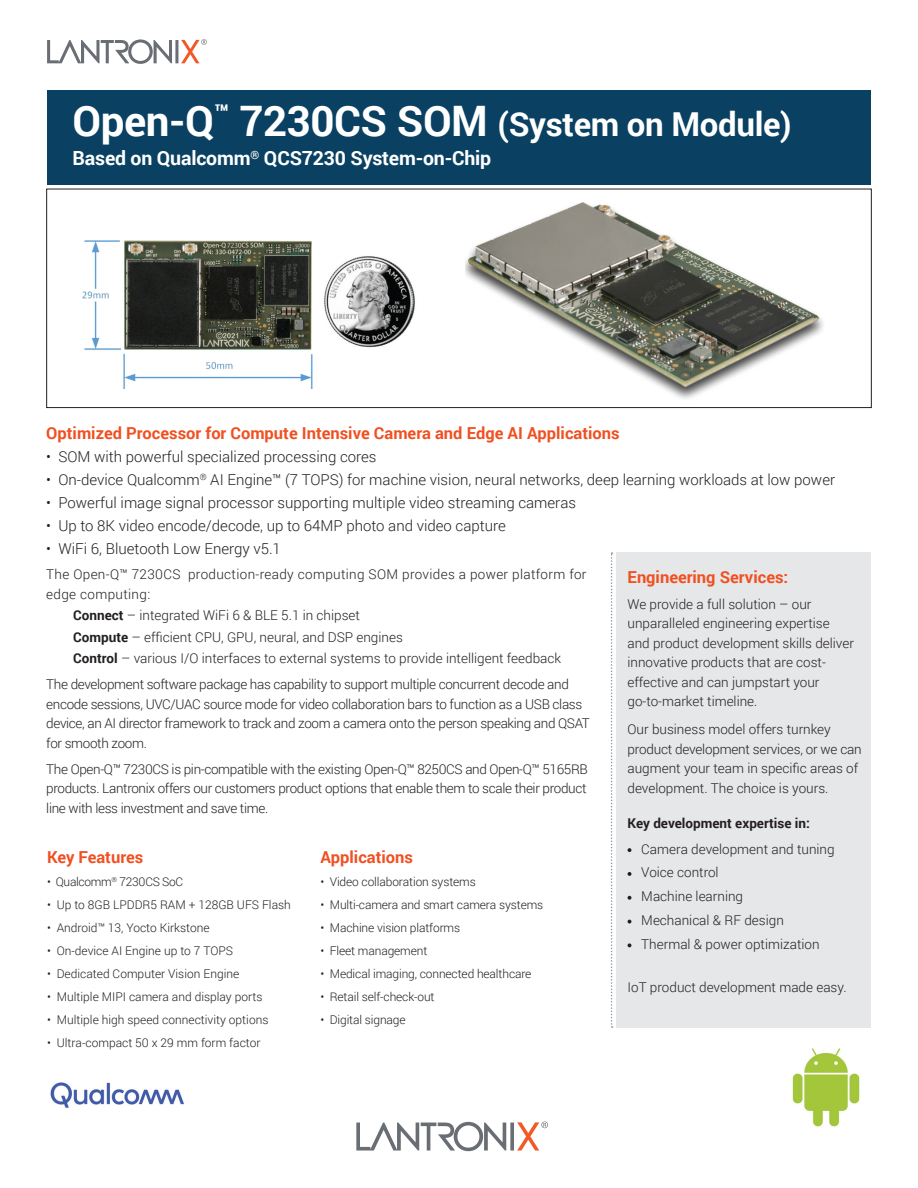
<style>
.page{position:relative;width:918px;height:1188px;background:#fff}
.page>*{position:absolute;margin:0;border:0;box-sizing:border-box;transform-origin:0 0}
._1__LAN_HL_17_a___8_28_19{font:700 33px "Roboto";letter-spacing:-.01em;color:#fff}
._1__LAN_HL_17_a___8_28_19-2{font:700 19.5px "Roboto";letter-spacing:-.01em;color:#fff}
.LAN_p1_Sub2_10_1__2_25_20{font:700 16.5px "Roboto";color:#f05022}
.LAN_p1_copy_8_14__2_25_20{font:300 15px "Roboto";color:#231f20}
.LAN_p1_copy_8_14__2_25_20-2{font:300 13.5px/19.5px "Roboto";color:#231f20}
.LAN_p1_copy_8_14__2_25_20-3{font:300 13.5px/19.5px "Roboto";letter-spacing:-.025em;color:#231f20}
.LAN_p1_copy_8_14__2_25_20-4{font:300 13.5px/19.5px "Roboto";letter-spacing:.025em;color:#231f20}
.LAN_p1_copy_8_14__2_25_20-5{font:700 13.5px "Roboto";color:#231f20}
.LAN_p1_copy_8_14__2_25_20-6{font:300 12px "Roboto";letter-spacing:-.01em;color:#231f20}
.s1{font-size:42px}
.s2{font-weight:700}
</style>
<div class="page">
<img style="left:792px;top:1049px;width:68px;height:78px">
<svg style="left:356px;top:1122px;width:192px;height:29px"></svg>
<div style="left:47px;top:90px;width:824px;height:94px;background:#0a4162"></div>
<div style="left:616px;top:553px;width:255px;height:475px;background:#e6e7e9"></div>
<svg style="left:611px;top:552px;width:2px;height:476px"></svg>
<svg style="left:628px;top:848px;width:3px;height:4px"></svg>
<svg style="left:628px;top:872px;width:3px;height:4px"></svg>
<svg style="left:628px;top:896px;width:3px;height:4px"></svg>
<svg style="left:628px;top:920px;width:3px;height:4px"></svg>
<svg style="left:628px;top:943px;width:3px;height:4px"></svg>
<img style="left:50px;top:1082px;width:134px;height:26px">
<div style="left:46px;top:189px;width:826px;height:219px;border:1px solid #231f20"></div>
<svg style="left:47px;top:39px;width:160px;height:25px"></svg>
<img style="left:82px;top:241px;width:333px;height:147px">
<img style="left:465px;top:202px;width:359px;height:197px">
<p class="_1__LAN_HL_17_a___8_28_19" style="left:73px;top:101px;width:721px"><span class="s1">Open-Q</span><sup>™</sup> <span class="s1">7230CS SOM</span> (System on Module)</p>
<p class="_1__LAN_HL_17_a___8_28_19-2" style="left:73px;top:145px;width:420px">Based on Qualcomm<sup>®</sup> QCS7230 System-on-Chip</p>
<p class="LAN_p1_Sub2_10_1__2_25_20" style="left:46px;top:421px;width:575px">Optimized Processor for Compute Intensive Camera and Edge AI Applications</p>
<p class="LAN_p1_copy_8_14__2_25_20" style="left:46px;top:446px;width:332px">• SOM with powerful specialized processing cores</p>
<p class="LAN_p1_copy_8_14__2_25_20" style="left:46px;top:469px;width:790px">• On-device Qualcomm<sup>®</sup> AI Engine™ (7 TOPS) for machine vision, neural networks, deep learning workloads at low power</p>
<p class="LAN_p1_copy_8_14__2_25_20" style="left:46px;top:492px;width:531px">• Powerful image signal processor supporting multiple video streaming cameras</p>
<p class="LAN_p1_copy_8_14__2_25_20" style="left:46px;top:515px;width:461px">• Up to 8K video encode/decode, up to 64MP photo and video capture</p>
<p class="LAN_p1_copy_8_14__2_25_20" style="left:46px;top:538px;width:236px">• WiFi 6, Bluetooth Low Energy v5.1</p>
<p class="LAN_p1_copy_8_14__2_25_20-4" style="left:46px;top:564px;width:542px">The Open-Q™ 7230CS production-ready computing SOM provides a power platform for edge computing:</p>
<p class="LAN_p1_copy_8_14__2_25_20-2" style="left:73px;top:605px;width:288px"><span class="s2">Connect</span> – integrated WiFi 6 &amp; BLE 5.1 in chipset</p>
<p class="LAN_p1_copy_8_14__2_25_20-2" style="left:73px;top:627px;width:331px"><span class="s2">Compute</span> – efficient CPU, GPU, neural, and DSP engines</p>
<p class="LAN_p1_copy_8_14__2_25_20-2" style="left:73px;top:648px;width:489px"><span class="s2">Control</span> – various I/O interfaces to external systems to provide intelligent feedback</p>
<p class="LAN_p1_copy_8_14__2_25_20-3" style="left:46px;top:674px;width:545px">The development software package has capability to support multiple concurrent decode and encode sessions, UVC/UAC source mode for video collaboration bars to function as a USB class device, an AI director framework to track and zoom a camera onto the person speaking and QSAT for smooth zoom.</p>
<p class="LAN_p1_copy_8_14__2_25_20-2" style="left:46px;top:759px;width:543px;text-align:justify">The Open-Q™ 7230CS is pin-compatible with the existing Open-Q™ 8250CS and Open-Q™ 5165RB products. Lantronix offers our customers product options that enable them to scale their product line with less investment and save time.</p>
<p class="LAN_p1_Sub2_10_1__2_25_20" style="left:320px;top:846px;width:94px">Applications</p>
<p class="LAN_p1_copy_8_14__2_25_20-6" style="left:320px;top:874px;width:157px">• Video collaboration systems</p>
<p class="LAN_p1_copy_8_14__2_25_20-6" style="left:320px;top:897px;width:224px">• Multi-camera and smart camera systems</p>
<p class="LAN_p1_copy_8_14__2_25_20-6" style="left:320px;top:920px;width:141px">• Machine vision platforms</p>
<p class="LAN_p1_copy_8_14__2_25_20-6" style="left:320px;top:943px;width:109px">• Fleet management</p>
<p class="LAN_p1_copy_8_14__2_25_20-6" style="left:320px;top:966px;width:213px">• Medical imaging, connected healthcare</p>
<p class="LAN_p1_copy_8_14__2_25_20-6" style="left:320px;top:989px;width:116px">• Retail self-check-out</p>
<p class="LAN_p1_copy_8_14__2_25_20-6" style="left:320px;top:1012px;width:87px">• Digital signage</p>
<p class="LAN_p1_Sub2_10_1__2_25_20" style="left:628px;top:565px;width:162px">Engineering Services:</p>
<p class="LAN_p1_copy_8_14__2_25_20-2" style="left:628px;top:594px;width:228px">We provide a full solution – our unparalleled engineering expertise and product development skills deliver innovative products that are cost&shy;effective and can jumpstart your go-to-market timeline.</p>
<p class="LAN_p1_copy_8_14__2_25_20-2" style="left:628px;top:719px;width:236px">Our business model offers turnkey product development services, or we can augment your team in specific areas of development. The choice is yours.</p>
<p class="LAN_p1_copy_8_14__2_25_20-5" style="left:628px;top:813px;width:184px">Key development expertise in:</p>
<p class="LAN_p1_copy_8_14__2_25_20-2" style="left:641px;top:839px;width:195px">Camera development and tuning</p>
<p class="LAN_p1_copy_8_14__2_25_20-2" style="left:641px;top:862px;width:79px">Voice control</p>
<p class="LAN_p1_copy_8_14__2_25_20-2" style="left:641px;top:886px;width:103px">Machine learning</p>
<p class="LAN_p1_copy_8_14__2_25_20-2" style="left:641px;top:910px;width:144px">Mechanical &amp; RF design</p>
<p class="LAN_p1_copy_8_14__2_25_20-2" style="left:641px;top:934px;width:180px">Thermal &amp; power optimization</p>
<p class="LAN_p1_copy_8_14__2_25_20-2" style="left:628px;top:977px;width:221px">IoT product development made easy.</p>
<p class="LAN_p1_Sub2_10_1__2_25_20" style="left:47px;top:846px;width:98px">Key Features</p>
<p class="LAN_p1_copy_8_14__2_25_20-6" style="left:47px;top:874px;width:138px">• Qualcomm<sup>®</sup> 7230CS SoC</p>
<p class="LAN_p1_copy_8_14__2_25_20-6" style="left:47px;top:897px;width:245px">• Up to 8GB LPDDR5 RAM + 128GB UFS Flash</p>
<p class="LAN_p1_copy_8_14__2_25_20-6" style="left:47px;top:920px;width:164px">• Android™ 13, Yocto Kirkstone</p>
<p class="LAN_p1_copy_8_14__2_25_20-6" style="left:47px;top:943px;width:188px">• On-device AI Engine up to 7 TOPS</p>
<p class="LAN_p1_copy_8_14__2_25_20-6" style="left:47px;top:966px;width:194px">• Dedicated Computer Vision Engine</p>
<p class="LAN_p1_copy_8_14__2_25_20-6" style="left:47px;top:989px;width:217px">• Multiple MIPI camera and display ports</p>
<p class="LAN_p1_copy_8_14__2_25_20-6" style="left:47px;top:1012px;width:223px">• Multiple high speed connectivity options</p>
<p class="LAN_p1_copy_8_14__2_25_20-6" style="left:47px;top:1035px;width:215px">• Ultra-compact 50 x 29 mm form factor</p>
</div>
